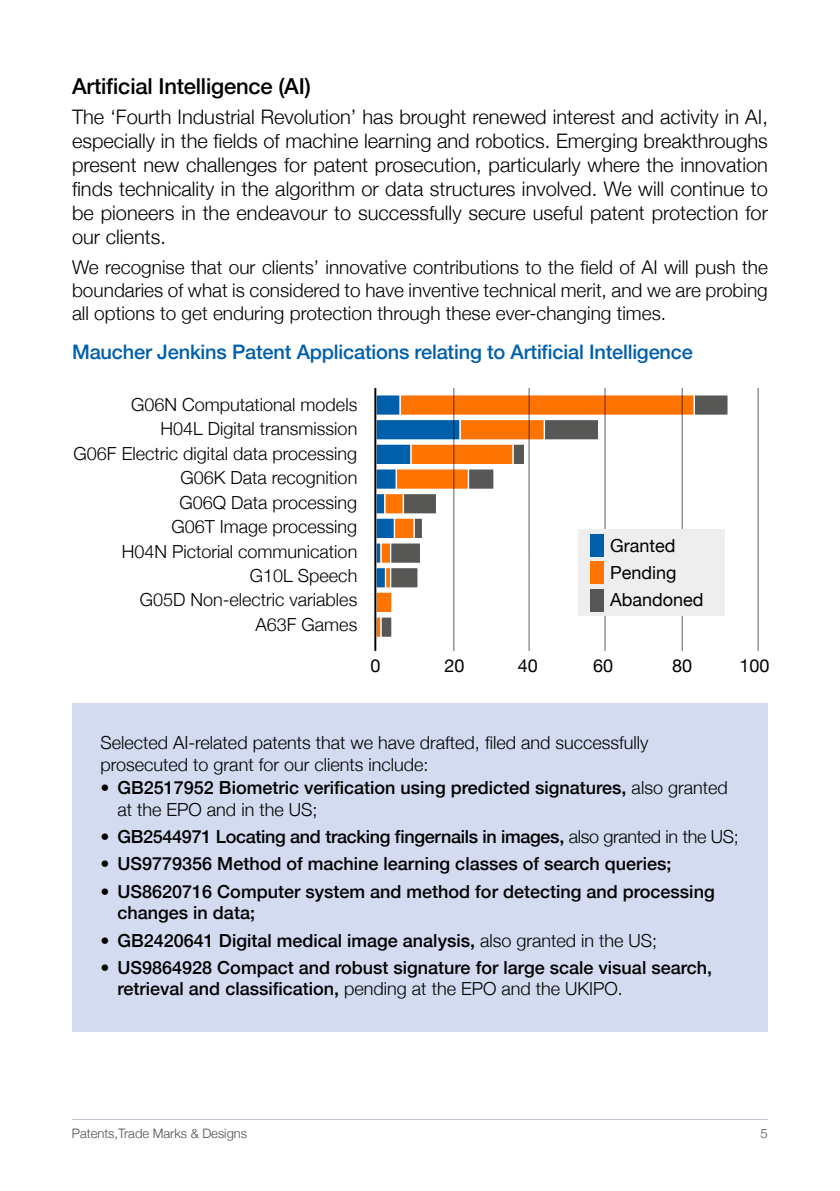
<style>
.page{position:relative;width:840px;height:1191px;background:#fff}
.page>*{position:absolute;margin:0;border:0;box-sizing:border-box;transform-origin:0 0}
.t1{font:500 22px "Helvetica Neue";letter-spacing:-.01em;color:#000}
.t2{font:300 20px/24px "Helvetica Neue";color:#000;text-align:justify}
.t3{font:500 20px "Helvetica Neue";letter-spacing:-.01em;color:#005faa}
.t4{font:300 19px/22.8px "Helvetica Neue";color:#000;text-align:justify}
.t5{font:500 18px/21.6px "Helvetica Neue";color:#000}
.t6{font:300 18px/24.4px "Helvetica Neue";color:#000;text-align:right}
.t7{font:500 18px "Helvetica Neue";letter-spacing:-.02em;color:#000}
.t8{font:18px/27.2px "Helvetica Neue";color:#000}
.t9{font:300 13px "Helvetica Neue";color:#504f4f}
.s1{font-weight:300}
</style>
<div class="page">
<hr style="left:72px;top:1119px;width:695px;height:1px;background:#c4c2d2">
<div style="left:376px;top:395px;width:24px;height:20px;background:#005faa"></div>
<div style="left:400px;top:395px;width:294px;height:20px;background:#ff7300"></div>
<div style="left:694px;top:395px;width:33px;height:20px;background:#575756"></div>
<div style="left:376px;top:420px;width:84px;height:20px;background:#005faa"></div>
<div style="left:375px;top:419px;width:85px;height:21px;border:1px solid #fff"></div>
<div style="left:376px;top:444px;width:35px;height:20px;background:#005faa"></div>
<div style="left:376px;top:469px;width:20px;height:20px;background:#005faa"></div>
<div style="left:376px;top:494px;width:8px;height:20px;background:#005faa"></div>
<div style="left:376px;top:518px;width:18px;height:20px;background:#005faa"></div>
<div style="left:376px;top:543px;width:5px;height:20px;background:#005faa"></div>
<div style="left:375px;top:543px;width:6px;height:20px;border:1px solid #fff"></div>
<div style="left:376px;top:568px;width:9px;height:20px;background:#005faa"></div>
<div style="left:376px;top:592px;width:16px;height:20px;background:#ff7300"></div>
<div style="left:376px;top:617px;width:5px;height:20px;background:#ff7300"></div>
<div style="left:375px;top:617px;width:6px;height:20px;border:1px solid #fff"></div>
<div style="left:411px;top:444px;width:102px;height:20px;background:#ff7300"></div>
<div style="left:513px;top:444px;width:11px;height:20px;background:#575756"></div>
<div style="left:512px;top:444px;width:12px;height:20px;border:1px solid #fff"></div>
<div style="left:460px;top:420px;width:84px;height:20px;background:#ff7300"></div>
<div style="left:460px;top:419px;width:84px;height:21px;border:1px solid #fff"></div>
<div style="left:544px;top:420px;width:54px;height:20px;background:#575756"></div>
<div style="left:544px;top:419px;width:54px;height:21px;border:1px solid #fff"></div>
<div style="left:396px;top:469px;width:72px;height:20px;background:#ff7300"></div>
<div style="left:468px;top:469px;width:25px;height:20px;background:#575756"></div>
<div style="left:384px;top:494px;width:19px;height:20px;background:#ff7300"></div>
<div style="left:384px;top:493px;width:19px;height:21px;border:1px solid #fff"></div>
<div style="left:403px;top:494px;width:33px;height:20px;background:#575756"></div>
<div style="left:403px;top:493px;width:33px;height:21px;border:1px solid #fff"></div>
<div style="left:394px;top:518px;width:20px;height:20px;background:#ff7300"></div>
<div style="left:394px;top:518px;width:20px;height:20px;border:1px solid #fff"></div>
<div style="left:414px;top:518px;width:8px;height:20px;background:#575756"></div>
<div style="left:414px;top:518px;width:8px;height:20px;border:1px solid #fff"></div>
<div style="left:381px;top:543px;width:9px;height:20px;background:#ff7300"></div>
<div style="left:390px;top:543px;width:30px;height:20px;background:#575756"></div>
<div style="left:385px;top:568px;width:5px;height:20px;background:#ff7300"></div>
<div style="left:385px;top:567px;width:5px;height:21px;border:1px solid #fff"></div>
<div style="left:390px;top:568px;width:28px;height:20px;background:#575756"></div>
<div style="left:390px;top:567px;width:28px;height:21px;border:1px solid #fff"></div>
<div style="left:381px;top:617px;width:11px;height:20px;background:#575756"></div>
<div style="left:381px;top:617px;width:11px;height:20px;border:1px solid #fff"></div>
<hr style="left:374px;top:388px;width:2px;height:263px;background:#000">
<svg style="left:453px;top:388px;width:1px;height:263px"></svg>
<svg style="left:528px;top:388px;width:1px;height:263px"></svg>
<svg style="left:604px;top:388px;width:1px;height:263px"></svg>
<svg style="left:681px;top:388px;width:1px;height:263px"></svg>
<svg style="left:757px;top:388px;width:1px;height:263px"></svg>
<div style="left:72px;top:703px;width:695px;height:329px;background:#d2dbf0"></div>
<div style="left:577px;top:529px;width:146px;height:87px;background:#eee"></div>
<div style="left:590px;top:561px;width:13px;height:23px;background:#ff7300"></div>
<div style="left:590px;top:589px;width:13px;height:23px;background:#575656"></div>
<div style="left:590px;top:534px;width:13px;height:22px;background:#005faa"></div>
<p class="t1" style="left:72px;top:69px;width:240px">Artificial Intelligence (AI)</p>
<p class="t2" style="left:72px;top:104px;width:697px">The ‘Fourth Industrial Revolution’ has brought renewed interest and activity in AI, especially in the fields of machine learning and robotics. Emerging breakthroughs present new challenges for patent prosecution, particularly where the innovation finds technicality in the algorithm or data structures involved. We will continue to be pioneers in the endeavour to successfully secure useful patent protection for our clients.</p>
<p class="t4" style="left:72px;top:255px;width:697px">We recognise that our clients’ innovative contributions to the field of AI will push the boundaries of what is considered to have inventive technical merit, and we are probing all options to get enduring protection through these ever-changing times.</p>
<p class="t3" style="left:72px;top:336px;width:622px">Maucher Jenkins Patent Applications relating to Artificial Intelligence</p>
<p class="t6" style="left:74px;top:391px;width:285px">G06N Computational models<br>H04L Digital transmission<br>G06F Electric digital data processing<br>G06K Data recognition<br>G06Q Data processing<br>G06T Image processing<br>H04N Pictorial communication<br>G10L Speech<br>G05D Non-electric variables<br>A63F Games</p>
<p class="t8" style="left:370px;top:652px;width:12px">0</p>
<p class="t8" style="left:444px;top:652px;width:22px">20</p>
<p class="t8" style="left:517px;top:652px;width:22px">40</p>
<p class="t8" style="left:593px;top:652px;width:22px">60</p>
<p class="t8" style="left:671px;top:652px;width:22px">80</p>
<p class="t8" style="left:739px;top:652px;width:32px">100</p>
<p class="t8" style="left:609px;top:533px;width:95px">Granted<br>Pending<br>Abandoned</p>
<p class="t6" style="left:100px;top:731px;width:549px;line-height:21.6px;text-align:left">Selected AI-related patents that we have drafted, filed and successfully prosecuted to grant for our clients include:</p>
<p class="t5" style="left:117px;top:775px;width:611px;text-indent:-17px"><span class="s1">•</span> GB2517952 Biometric verification using predicted signatures, <span class="s1">also granted at the EPO and in the US;</span></p>
<p class="t7" style="left:100px;top:822px;width:639px"><span class="s1">•</span> GB2544971 Locating and tracking fingernails in images, <span class="s1">also granted in the US;</span></p>
<p class="t5" style="left:100px;top:851px;width:572px"><span class="s1">•</span> US9779356 Method of machine learning classes of search queries;</p>
<p class="t5" style="left:117px;top:879px;width:598px;text-indent:-17px"><span class="s1">•</span> US8620716 Computer system and method for detecting and processing changes in data;</p>
<p class="t5" style="left:100px;top:928px;width:558px"><span class="s1">•</span> GB2420641 Digital medical image analysis, <span class="s1">also granted in the US;</span></p>
<p class="t5" style="left:117px;top:955px;width:595px;text-indent:-17px"><span class="s1">•</span> US9864928 Compact and robust signature for large scale visual search, retrieval and classification, <span class="s1">pending at the EPO and the UKIPO.</span></p>
<p class="t9" style="left:72px;top:1122px;width:177px">Patents,Trade Marks &amp; Designs</p>
<p class="t9" style="left:760px;top:1122px;width:9px">5</p>
</div>
